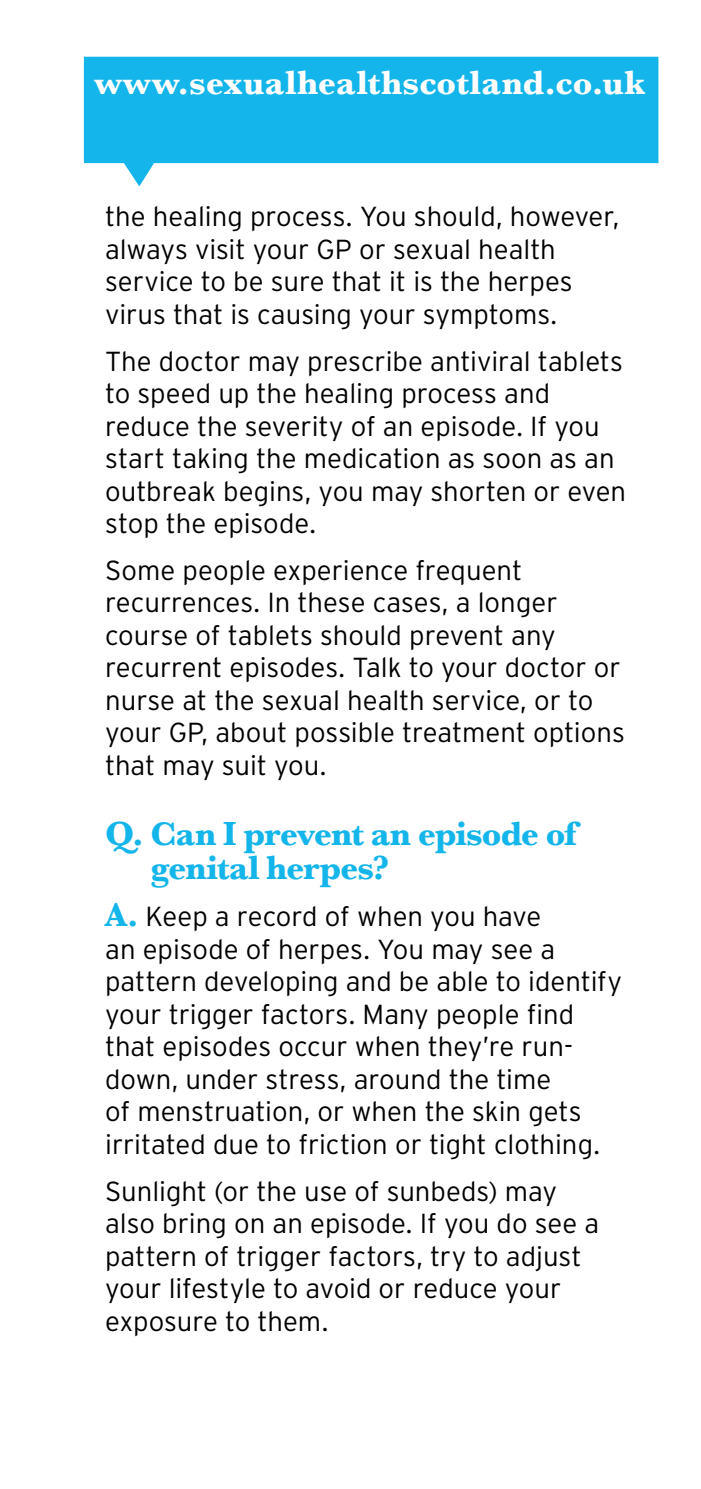
<style>
.page{position:relative;width:701px;height:1489px;background:#fff}
.page>*{position:absolute;margin:0;border:0;box-sizing:border-box;transform-origin:0 0}
.t1{font:700 35px/34.2px "Baskerville";letter-spacing:-.03em;color:#13b5ea}
.t2{font:700 35px "Baskerville";letter-spacing:.01em;color:#fff}
.t3{font:300 27.5px/32.5px "Interstate";color:#000}
.s1{font-family:"Baskerville";font-weight:700;font-size:34.5px;color:#13b5ea}
</style>
<div class="page">
<svg style="left:84px;top:57px;width:574px;height:129px;fill:#13b5ea"></svg>
<p class="t2" style="left:94px;top:62px;width:552px">www.sexualhealthscotland.co.uk</p>
<p class="t3" style="left:105px;top:200px;width:515px">the healing process. You should, however, always visit your GP or sexual health service to be sure that it is the herpes virus that is causing your symptoms.</p>
<p class="t3" style="left:105px;top:344px;width:522px">The doctor may prescribe antiviral tablets to speed up the healing process and reduce the severity of an episode. If you start taking the medication as soon as an outbreak begins, you may shorten or even stop the episode.</p>
<p class="t3" style="left:105px;top:553px;width:521px">Some people experience frequent recurrences. In these cases, a longer course of tablets should prevent any recurrent episodes. Talk to your doctor or nurse at the sexual health service, or to your GP, about possible treatment options that may suit you.</p>
<p class="t1" style="left:150px;top:816px;width:427px;text-indent:-45px">Q. Can I prevent an episode of genital herpes?</p>
<p class="t3" style="left:105px;top:899px;width:518px"><span class="s1">A.</span> Keep a record of when you have<br>an episode of herpes. You may see a pattern developing and be able to identify your trigger factors. Many people find that episodes occur when they’re run&shy;down, under stress, around the time<br>of menstruation, or when the skin gets irritated due to friction or tight clothing.</p>
<p class="t3" style="left:105px;top:1174px;width:495px">Sunlight (or the use of sunbeds) may also bring on an episode. If you do see a pattern of trigger factors, try to adjust your lifestyle to avoid or reduce your exposure to them.</p>
</div>
